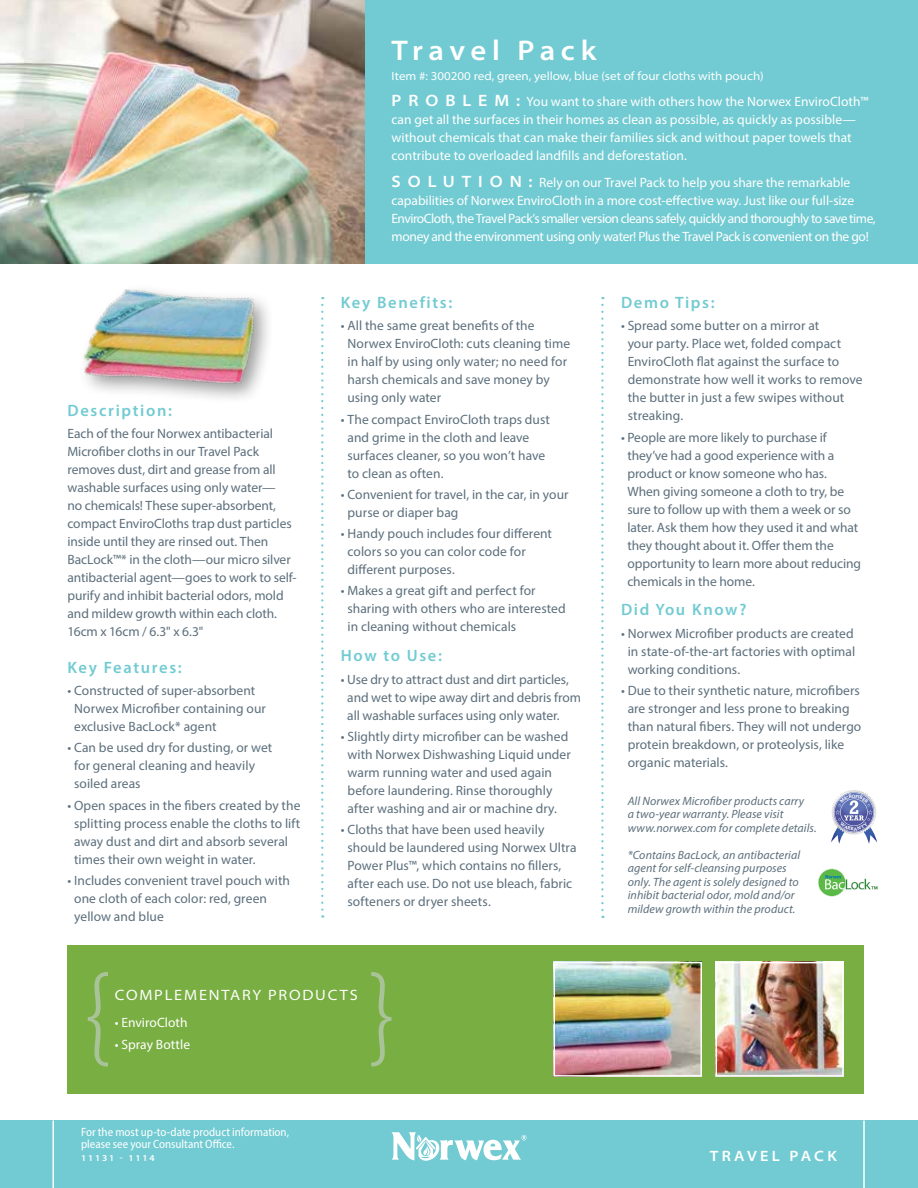
<style>
.page{position:relative;width:918px;height:1188px;background:#fff}
.page>*{position:absolute;margin:0;border:0;box-sizing:border-box;transform-origin:0 0}
.t1{font:600 semi-expanded 28.5px "Myriad Pro";letter-spacing:.19em;color:#fff}
.t2{font:600 16.5px "Myriad Pro";letter-spacing:.1em;color:#72cbd2}
.t3{font:semi-expanded 15px "Myriad Pro";letter-spacing:.12em;color:#fff}
.t4{font:600 semi-expanded 15px "Myriad Pro";letter-spacing:.22em;color:#fff}
.t5{font:13.5px/18px "Myriad Pro";color:#5c6f7c}
.t6{font:13.5px/18px "Myriad Pro";letter-spacing:-.025em;color:#fff}
.t7{font:13.5px/18px "Myriad Pro";letter-spacing:-.005em;color:#fff}
.t8{font:italic 12px/13.5px "Myriad Pro";letter-spacing:.005em;color:#5c6f7c}
.t9{font:semi-condensed 12px/12px "Myriad Pro";color:#fff}
.t10{font:semi-expanded 12px "Myriad Pro";color:#fff}
.t11{font:600 semi-expanded 9px "Myriad Pro";letter-spacing:.2em;color:#fff}
.s1{font-weight:600;font-stretch:semi-expanded;font-size:16.5px}
</style>
<div class="page">
<div style="left:68px;top:945px;width:796px;height:149px;background:#79ae42"></div>
<div style="left:364px;top:0;width:554px;height:263px;background:#72cbd2"></div>
<div style="left:0;top:1120px;width:918px;height:68px;background:#72cbd2"></div>
<hr style="left:52px;top:1120px;width:2px;height:68px;background:#fff">
<svg style="left:601px;top:305px;width:3px;height:613px"></svg>
<svg style="left:88px;top:972px;width:20px;height:94px"></svg>
<svg style="left:371px;top:972px;width:21px;height:94px"></svg>
<hr style="left:863px;top:1120px;width:2px;height:68px;background:#fff">
<img style="left:0;top:0;width:364px;height:263px">
<img style="left:41px;top:263px;width:259px;height:136px">
<svg style="left:818px;top:869px;width:59px;height:28px"></svg>
<img style="left:557px;top:965px;width:142px;height:109px">
<div style="left:554px;top:962px;width:148px;height:115px;border:2px solid #fff"></div>
<img style="left:719px;top:965px;width:122px;height:109px">
<div style="left:716px;top:962px;width:128px;height:115px;border:2px solid #fff"></div>
<svg style="left:321px;top:305px;width:2px;height:613px"></svg>
<svg style="left:392px;top:1132px;width:134px;height:29px"></svg>
<svg style="left:831px;top:790px;width:46px;height:54px"></svg>
<p class="t2" style="left:68px;top:400px;width:106px">Description:</p>
<p class="t5" style="left:68px;top:425px;width:231px">Each of the four Norwex antibacterial Microfiber cloths in our Travel Pack removes dust, dirt and grease from all washable surfaces using only water—<br>no chemicals! These super-absorbent, compact EnviroCloths trap dust particles inside until they are rinsed out. Then BacLock™* in the cloth—our micro silver antibacterial agent—goes to work to self&shy;purify and inhibit bacterial odors, mold and mildew growth within each cloth.<br>16cm x 16cm / 6.3" x 6.3"</p>
<p class="t2" style="left:68px;top:657px;width:116px">Key Features:</p>
<p class="t5" style="left:74px;top:681px;width:193px;text-indent:-7px">• Constructed of super-absorbent<br>Norwex Microfiber containing our exclusive BacLock* agent</p>
<p class="t5" style="left:74px;top:739px;width:200px;text-indent:-7px">• Can be used dry for dusting, or wet for general cleaning and heavily soiled areas</p>
<p class="t5" style="left:74px;top:796px;width:228px;text-indent:-7px">• Open spaces in the fibers created by the splitting process enable the cloths to lift away dust and dirt and absorb several times their own weight in water.</p>
<p class="t5" style="left:74px;top:871px;width:217px;text-indent:-7px">• Includes convenient travel pouch with one cloth of each color: red, green yellow and blue</p>
<h1 class="t1" style="left:392px;top:32px;width:206px">Travel Pack</h1>
<p class="t10" style="left:392px;top:68px;width:374px">Item #: 300200 red, green, yellow, blue (set of four cloths with pouch)</p>
<p class="t7" style="left:391px;top:93px;width:478px"><span class="s1">P R O B L E M :</span> You want to share with others how the Norwex EnviroCloth™ can get all the surfaces in their homes as clean as possible, as quickly as possible— without chemicals that can make their families sick and without paper towels that contribute to overloaded landfills and deforestation.</p>
<p class="t6" style="left:392px;top:174px;width:486px"><span class="s1">S O L U T I O N :</span> Rely on our Travel Pack to help you share the remarkable capabilities of Norwex EnviroCloth in a more cost-effective way. Just like our full-size EnviroCloth, the Travel Pack’s smaller version cleans safely, quickly and thoroughly to save time, money and the environment using only water! Plus the Travel Pack is convenient on the go!</p>
<p class="t2" style="left:341px;top:292px;width:113px">Key Benefits:</p>
<p class="t5" style="left:348px;top:317px;width:224px;text-indent:-7px">• All the same great benefits of the<br>Norwex EnviroCloth: cuts cleaning time in half by using only water; no need for harsh chemicals and save money by using only water</p>
<p class="t5" style="left:348px;top:410px;width:204px;text-indent:-7px">• The compact EnviroCloth traps dust and grime in the cloth and leave surfaces cleaner, so you won’t have to clean as often.</p>
<p class="t5" style="left:348px;top:485px;width:223px;text-indent:-7px">• Convenient for travel, in the car, in your purse or diaper bag</p>
<p class="t5" style="left:348px;top:524px;width:206px;text-indent:-7px">• Handy pouch includes four different colors so you can color code for different purposes.</p>
<p class="t5" style="left:348px;top:582px;width:220px;text-indent:-7px">• Makes a great gift and perfect for sharing with others who are interested in cleaning without chemicals</p>
<p class="t2" style="left:341px;top:645px;width:103px">How to Use:</p>
<p class="t5" style="left:347px;top:670px;width:235px;text-indent:-6px">• Use dry to attract dust and dirt particles, and wet to wipe away dirt and debris from all washable surfaces using only water.</p>
<p class="t5" style="left:348px;top:727px;width:225px;text-indent:-7px">• Slightly dirty microfiber can be washed with Norwex Dishwashing Liquid under warm running water and used again before laundering. Rinse thoroughly after washing and air or machine dry.</p>
<p class="t5" style="left:348px;top:820px;width:231px;text-indent:-7px">• Cloths that have been used heavily should be laundered using Norwex Ultra Power Plus™, which contains no fillers, after each use. Do not use bleach, fabric softeners or dryer sheets.</p>
<p class="t2" style="left:621px;top:292px;width:95px">Demo Tips:</p>
<p class="t5" style="left:628px;top:317px;width:236px;text-indent:-7px">• Spread some butter on a mirror at<br>your party. Place wet, folded compact EnviroCloth flat against the surface to demonstrate how well it works to remove the butter in just a few swipes without streaking.</p>
<p class="t5" style="left:627px;top:428px;width:235px;text-indent:-6px">• People are more likely to purchase if they’ve had a good experience with a product or know someone who has.<br>When giving someone a cloth to try, be sure to follow up with them a week or so later. Ask them how they used it and what they thought about it. Offer them the opportunity to learn more about reducing chemicals in the home.</p>
<p class="t2" style="left:621px;top:599px;width:127px">Did You Know?</p>
<p class="t5" style="left:628px;top:624px;width:229px;text-align:justify;text-indent:-7px">• Norwex Microfiber products are created in state-of-the-art factories with optimal working conditions.</p>
<p class="t5" style="left:628px;top:681px;width:235px;text-indent:-7px">• Due to their synthetic nature, microfibers are stronger and less prone to breaking than natural fibers. They will not undergo protein breakdown, or proteolysis, like organic materials.</p>
<p class="t8" style="left:628px;top:794px;width:190px">All Norwex Microfiber products carry<br>a two-year warranty. Please visit www.norwex.com for complete details.</p>
<p class="t8" style="left:628px;top:848px;width:174px">*Contains BacLock, an antibacterial agent for self-cleansing purposes only. The agent is solely designed to inhibit bacterial odor, mold and/or mildew growth within the product.</p>
<p class="t3" style="left:115px;top:985px;width:244px">COMPLEMENTARY PRODUCTS</p>
<p class="t7" style="left:115px;top:1013px;width:74px">• EnviroCloth</p>
<p class="t7" style="left:115px;top:1035px;width:77px">• Spray Bottle</p>
<p class="t9" style="left:81px;top:1125px;width:210px">For the most up-to-date product information, please see your Consultant Office.</p>
<p class="t11" style="left:81px;top:1152px;width:75px">11131 - 1114</p>
<p class="t4" style="left:710px;top:1146px;width:129px">TRAVEL PACK</p>
</div>
